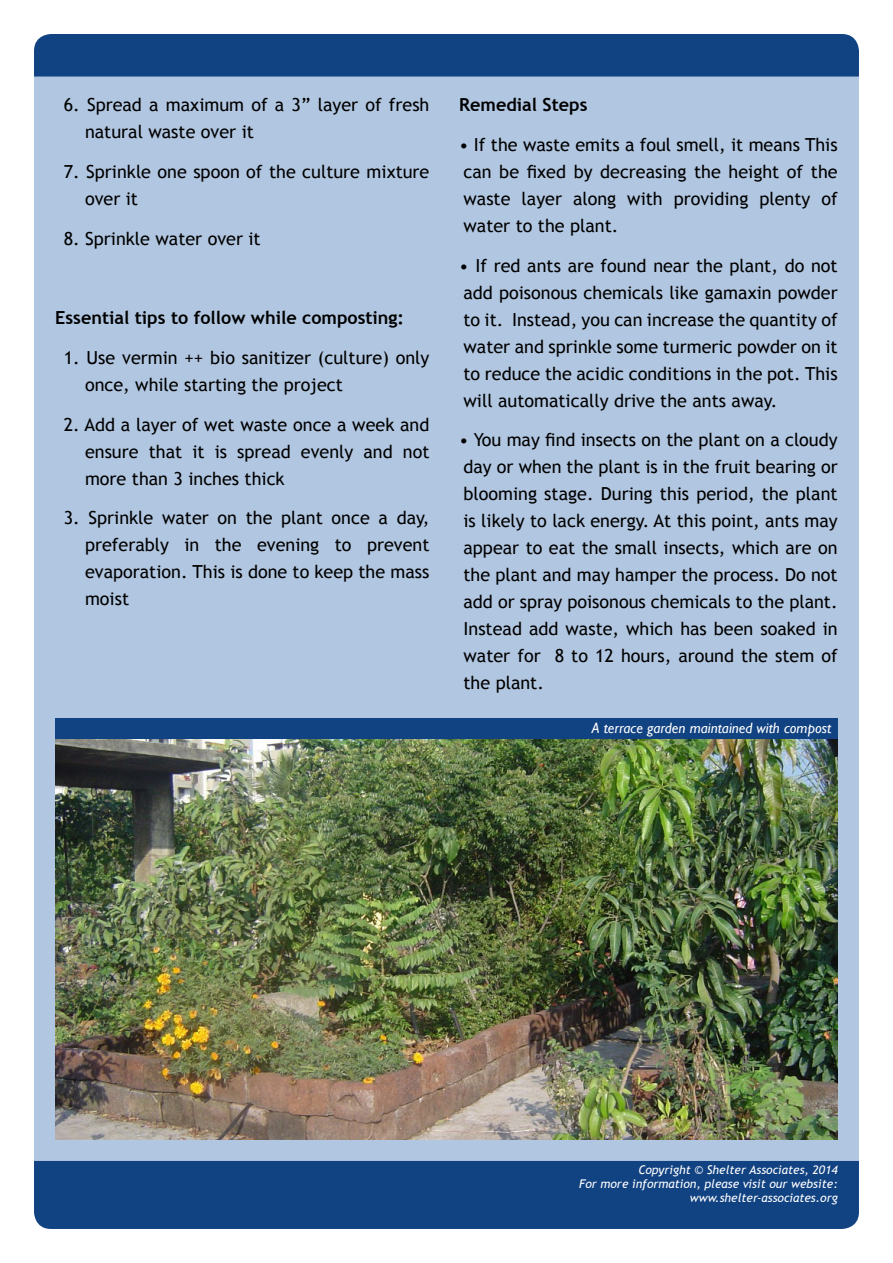
<style>
.page{position:relative;width:893px;height:1263px;background:#fff}
.page>*{position:absolute;margin:0;border:0;box-sizing:border-box;transform-origin:0 0}
.t1{font:18px/27px "Trebuchet MS";color:#000;text-align:justify}
.t2{font:700 18px "Trebuchet MS";color:#000}
.t3{font:italic 15px "Gill Sans";color:#fff}
.t4{font:italic 12px/14.4px "Trebuchet MS";color:#fff;text-align:right}
</style>
<div class="page">
<div style="left:34px;top:1161px;width:825px;height:68px;background:#114282"></div>
<div style="left:34px;top:77px;width:825px;height:1084px;background:#b1c6e0"></div>
<div style="left:34px;top:34px;width:825px;height:43px;background:#114282"></div>
<div style="left:55px;top:719px;width:783px;height:21px;background:#114282"></div>
<img style="left:55px;top:740px;width:783px;height:400px">
<p class="t1" style="left:85px;top:91px;width:346px;text-indent:-21px">6. Spread a maximum of a 3” layer of fresh natural waste over it</p>
<p class="t1" style="left:85px;top:158px;width:346px;text-indent:-21px">7. Sprinkle one spoon of the culture mixture over it</p>
<p class="t1" style="left:64px;top:225px;width:198px">8. Sprinkle water over it</p>
<p class="t2" style="left:55px;top:306px;width:350px">Essential tips to follow while composting:</p>
<p class="t1" style="left:85px;top:344px;width:346px;text-indent:-21px">1. Use vermin ++ bio sanitizer (culture) only once, while starting the project</p>
<p class="t1" style="left:85px;top:411px;width:346px;text-indent:-21px">2. Add a layer of wet waste once a week and ensure that it is spread evenly and not more than 3 inches thick</p>
<p class="t1" style="left:85px;top:504px;width:346px;text-indent:-21px">3. Sprinkle water on the plant once a day, preferably in the evening to prevent evaporation. This is done to keep the mass moist</p>
<p class="t2" style="left:459px;top:93px;width:130px">Remedial Steps</p>
<p class="t1" style="left:459px;top:131px;width:380px">• If the waste emits a foul smell, it means This can be fixed by decreasing the height of the waste layer along with providing plenty of water to the plant.</p>
<p class="t1" style="left:459px;top:252px;width:380px">• If red ants are found near the plant, do not add poisonous chemicals like gamaxin powder to it. Instead, you can increase the quantity of water and sprinkle some turmeric powder on it to reduce the acidic conditions in the pot. This will automatically drive the ants away.</p>
<p class="t1" style="left:459px;top:426px;width:380px">• You may find insects on the plant on a cloudy day or when the plant is in the fruit bearing or blooming stage. During this period, the plant is likely to lack energy. At this point, ants may appear to eat the small insects, which are on the plant and may hamper the process. Do not add or spray poisonous chemicals to the plant.<br>Instead add waste, which has been soaked in water for 8 to 12 hours, around the stem of the plant.</p>
<p class="t3" style="left:592px;top:719px;width:241px">A terrace garden maintained with compost</p>
<p class="t4" style="left:579px;top:1162px;width:260px">Copyright © Shelter Associates, 2014<br>For more information, please visit our website: www.shelter-associates.org</p>
</div>
